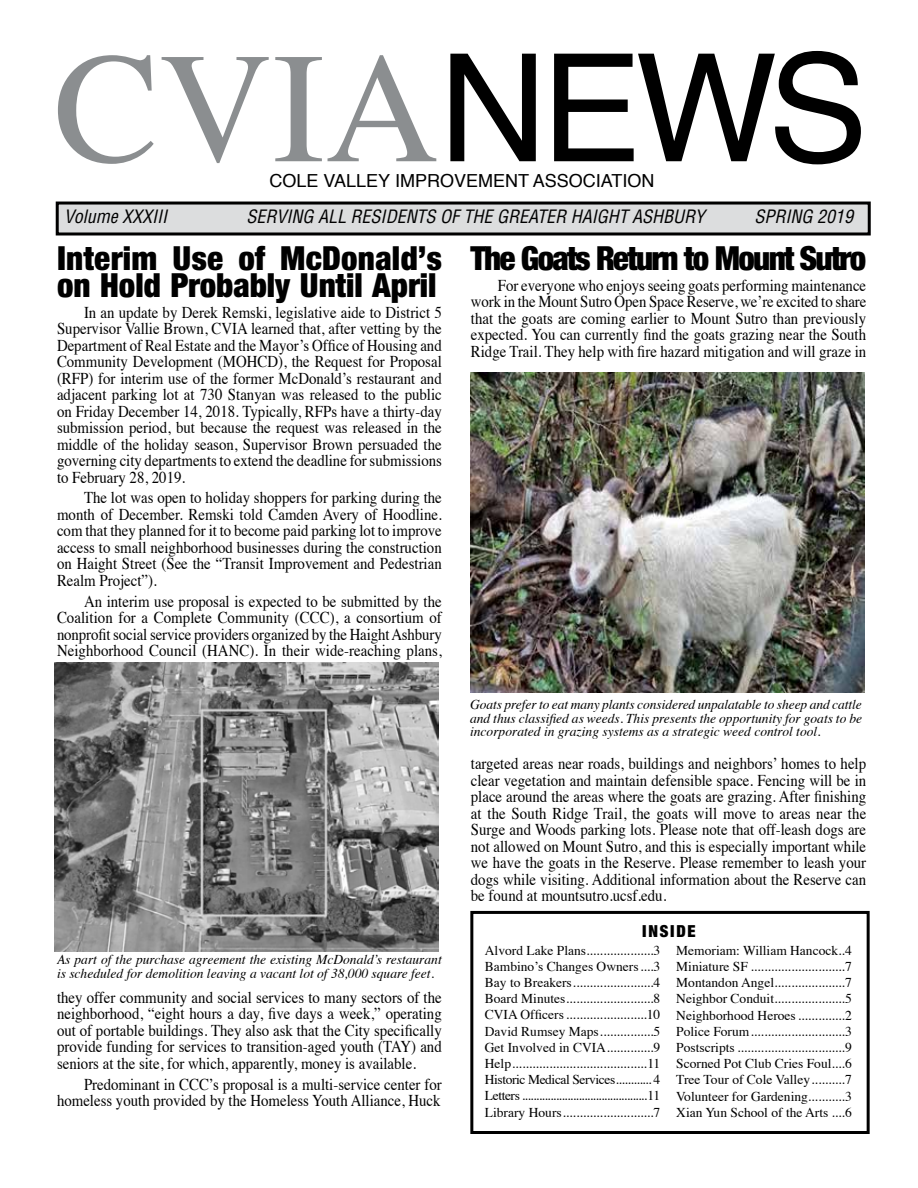
<style>
.page{position:relative;width:918px;height:1188px;background:#fff}
.page>*{position:absolute;margin:0;border:0;box-sizing:border-box;transform-origin:0 0}
.t1{font:157.5px "Times";color:#8b8e90}
.t2{font:33px/27px "Harvest";color:#000}
.t3{font:33px "Harvest";letter-spacing:-.05em;color:#000}
.t4{font:italic condensed 18px "Helvetica";color:#000}
.t5{font:18px "Helvetica";color:#000}
.t6{font:16.5px/16.5px "Times";color:#000;text-align:justify;scale:.9 1}
.t7{font:16.5px "Harvest";letter-spacing:.11em;color:#000}
.t8{font:13.5px/16.2px "Times";color:#000;text-align:justify}
.t9{font:italic 13.5px/13.5px "Times";color:#000}
.s1{font-family:"Helvetica";font-size:150px;color:#000}
</style>
<div class="page">
<div style="left:57px;top:203px;width:812px;height:31px;background:#dcddde"></div>
<div style="left:56px;top:202px;width:815px;height:33px;border:3px solid #000"></div>
<div style="left:470px;top:911px;width:400px;height:223px;border:3px solid #000"></div>
<img style="left:470px;top:373px;width:394px;height:320px">
<img style="left:54px;top:663px;width:385px;height:288px">
<h1 class="t1" style="left:54px;top:-39px;width:815px">CVIA<span class="s1">NEWS</span></h1>
<p class="t5" style="left:270px;top:167px;width:386px">COLE VALLEY IMPROVEMENT ASSOCIATION</p>
<p class="t4" style="left:64px;top:205px;width:105px">Volume XXXIII</p>
<p class="t4" style="left:247px;top:205px;width:460px">SERVING ALL RESIDENTS OF THE GREATER HAIGHT ASHBURY</p>
<p class="t4" style="left:754px;top:205px;width:100px">SPRING 2019</p>
<h2 class="t2" style="left:57px;top:245px;width:386px">Interim Use of McDonald’s on Hold Probably Until April</h2>
<p class="t6" style="left:57px;top:302px;width:429px;text-indent:27px">In an update by Derek Remski, legislative aide to District 5<br>Supervisor Vallie Brown, CVIA learned that, after vetting by the Department of Real Estate and the Mayor’s Office of Housing and Community Development (MOHCD), the Request for Proposal (RFP) for interim use of the former McDonald’s restaurant and adjacent parking lot at 730 Stanyan was released to the public on Friday December 14, 2018. Typically, RFPs have a thirty-day submission period, but because the request was released in the middle of the holiday season, Supervisor Brown persuaded the governing city departments to extend the deadline for submissions to February 28, 2019.</p>
<p class="t6" style="left:57px;top:488px;width:429px;text-indent:27px">The lot was open to holiday shoppers for parking during the month of December. Remski told Camden Avery of Hoodline. com that they planned for it to become paid parking lot to improve access to small neighborhood businesses during the construction on Haight Street (See the “Transit Improvement and Pedestrian Realm Project”).</p>
<p class="t6" style="left:57px;top:592px;width:429px;text-indent:27px">An interim use proposal is expected to be submitted by the Coalition for a Complete Community (CCC), a consortium of nonprofit social service providers organized by the Haight Ashbury Neighborhood Council (HANC). In their wide-reaching plans,</p>
<p class="t9" style="left:57px;top:952px;width:386px">As part of the purchase agreement the existing McDonald’s restaurant is scheduled for demolition leaving a vacant lot of 38,000 square feet.</p>
<p class="t6" style="left:57px;top:988px;width:429px">they offer community and social services to many sectors of the neighborhood, “eight hours a day, five days a week,” operating out of portable buildings. They also ask that the City specifically provide funding for services to transition-aged youth (TAY) and seniors at the site, for which, apparently, money is available.</p>
<p class="t6" style="left:57px;top:1074px;width:429px;text-align:right">Predominant in CCC’s proposal is a multi-service center for homeless youth provided by the Homeless Youth Alliance, Huck</p>
<h2 class="t3" style="left:471px;top:242px;width:397px">The Goats Return to Mount Sutro</h2>
<p class="t6" style="left:471px;top:275px;width:441px;text-indent:27px">For everyone who enjoys seeing goats performing maintenance work in the Mount Sutro Open Space Reserve, we’re excited to share that the goats are coming earlier to Mount Sutro than previously expected. You can currently find the goats grazing near the South Ridge Trail. They help with fire hazard mitigation and will graze in</p>
<p class="t9" style="left:470px;top:697px;width:393px;text-align:justify">Goats prefer to eat many plants considered unpalatable to sheep and cattle and thus classified as weeds. This presents the opportunity for goats to be incorporated in grazing systems as a strategic weed control tool.</p>
<p class="t6" style="left:471px;top:754px;width:441px">targeted areas near roads, buildings and neighbors’ homes to help clear vegetation and maintain defensible space. Fencing will be in place around the areas where the goats are grazing. After finishing at the South Ridge Trail, the goats will move to areas near the Surge and Woods parking lots. Please note that off-leash dogs are not allowed on Mount Sutro, and this is especially important while we have the goats in the Reserve. Please remember to leash your dogs while visiting. Additional information about the Reserve can be found at mountsutro.ucsf.edu.</p>
<p class="t7" style="left:642px;top:923px;width:55px">INSIDE</p>
<p class="t8" style="left:676px;top:941px;width:177px">Memoriam: William Hancock..4<br>Miniature SF ............................7<br>Montandon Angel.....................7<br>Neighbor Conduit.....................5<br>Neighborhood Heroes..............2<br>Police Forum............................3<br>Postscripts ................................9<br>Scorned Pot Club Cries Foul....6<br>Tree Tour of Cole Valley..........7<br>Volunteer for Gardening...........3<br>Xian Yun School of the Arts ....6</p>
<p class="t8" style="left:485px;top:941px;width:177px">Alvord Lake Plans....................3<br>Bambino’s Changes Owners....3<br>Bay to Breakers........................4<br>Board Minutes..........................8<br>CVIA Officers........................10<br>David Rumsey Maps................5<br>Get Involved in CVIA..............9<br>Help........................................11<br>Historic Medical Services............ 4<br>Letters ............................................11<br>Library Hours...........................7</p>
</div>
